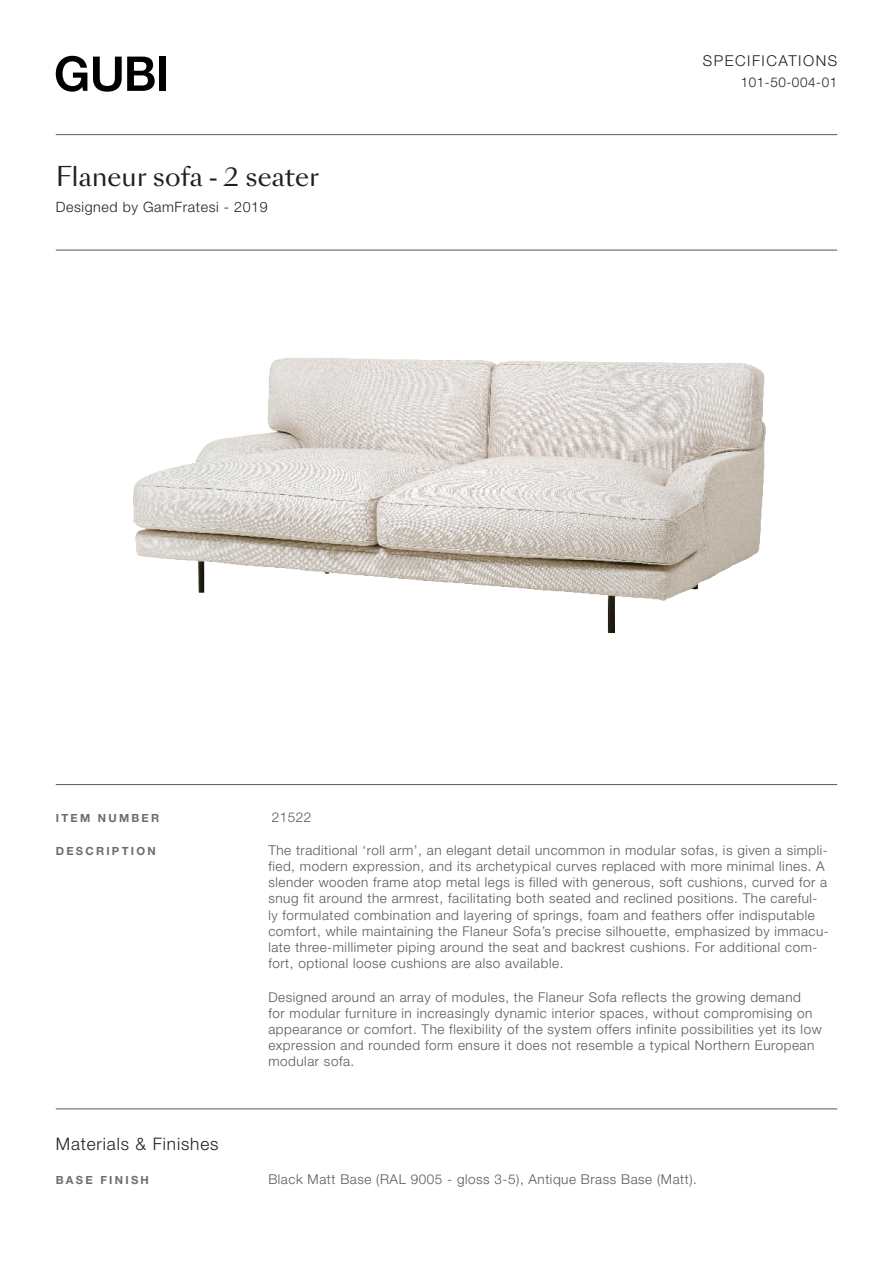
<style>
.page{position:relative;width:893px;height:1263px;background:#fff}
.page>*{position:absolute;margin:0;border:0;box-sizing:border-box;transform-origin:0 0}
.Heading_1_-_Title{font:25.5px "Sang Bleu Sans";color:#231f20}
.Part_Title{font:300 17.25px "Helvetica Neue LT Std";letter-spacing:.05em;color:#231f20}
.Specifications{font:300 15px "Helvetica Neue LT Std";letter-spacing:.1em;color:#231f20}
.designed_by{font:300 14.25px "Helvetica Neue LT Std";letter-spacing:.04em;color:#231f20}
.key_works{font:300 13.5px/16.2px "Helvetica Neue LT Std";letter-spacing:.04em;color:#57585a}
.Specifications-2{font:300 13.5px "Helvetica Neue LT Std";letter-spacing:.04em;color:#231f20}
.key_works-2{font:700 11.25px "Helvetica Neue LT Std";letter-spacing:.2em;color:#6c6d70}
</style>
<div class="page">
<hr style="left:56px;top:134px;width:781px;height:1px;background:#57585a">
<hr style="left:56px;top:250px;width:781px;height:1px;background:#57585a">
<hr style="left:56px;top:784px;width:781px;height:1px;background:#57585a">
<hr style="left:56px;top:1108px;width:781px;height:1px;background:#57585a">
<img style="left:134px;top:358px;width:632px;height:275px">
<svg style="left:56px;top:56px;width:31px;height:36px"></svg>
<svg style="left:93px;top:57px;width:62px;height:35px"></svg>
<div style="left:159px;top:57px;width:7px;height:34px;background:#000"></div>
<p class="Heading_1_-_Title" style="left:56px;top:160px;width:265px">Flaneur sofa - 2 seater</p>
<p class="designed_by" style="left:56px;top:198px;width:213px">Designed by GamFratesi - 2019</p>
<p class="Specifications" style="left:703px;top:52px;width:136px">SPECIFICATIONS</p>
<p class="Specifications-2" style="left:741px;top:74px;width:98px">101-50-004-01</p>
<p class="key_works-2" style="left:56px;top:811px;width:105px">ITEM NUMBER</p>
<p class="key_works" style="left:272px;top:808px;width:41px">21522</p>
<p class="key_works-2" style="left:56px;top:844px;width:101px">DESCRIPTION</p>
<p class="key_works" style="left:268px;top:842px;width:562px">The traditional ‘roll arm’, an elegant detail uncommon in modular sofas, is given a simpli&shy;fied, modern expression, and its archetypical curves replaced with more minimal lines. A slender wooden frame atop metal legs is filled with generous, soft cushions, curved for a snug fit around the armrest, facilitating both seated and reclined positions. The careful&shy;ly formulated combination and layering of springs, foam and feathers offer indisputable comfort, while maintaining the Flaneur Sofa’s precise silhouette, emphasized by immacu&shy;late three-millimeter piping around the seat and backrest cushions. For additional com&shy;fort, optional loose cushions are also available.</p>
<p class="key_works" style="left:268px;top:988px;width:555px">Designed around an array of modules, the Flaneur Sofa reflects the growing demand<br>for modular furniture in increasingly dynamic interior spaces, without compromising on appearance or comfort. The flexibility of the system offers infinite possibilities yet its low expression and rounded form ensure it does not resemble a typical Northern European modular sofa.</p>
<p class="Part_Title" style="left:56px;top:1134px;width:164px">Materials &amp; Finishes</p>
<p class="key_works-2" style="left:56px;top:1173px;width:95px">BASE FINISH</p>
<p class="key_works" style="left:268px;top:1170px;width:430px">Black Matt Base (RAL 9005 - gloss 3-5), Antique Brass Base (Matt).</p>
</div>
